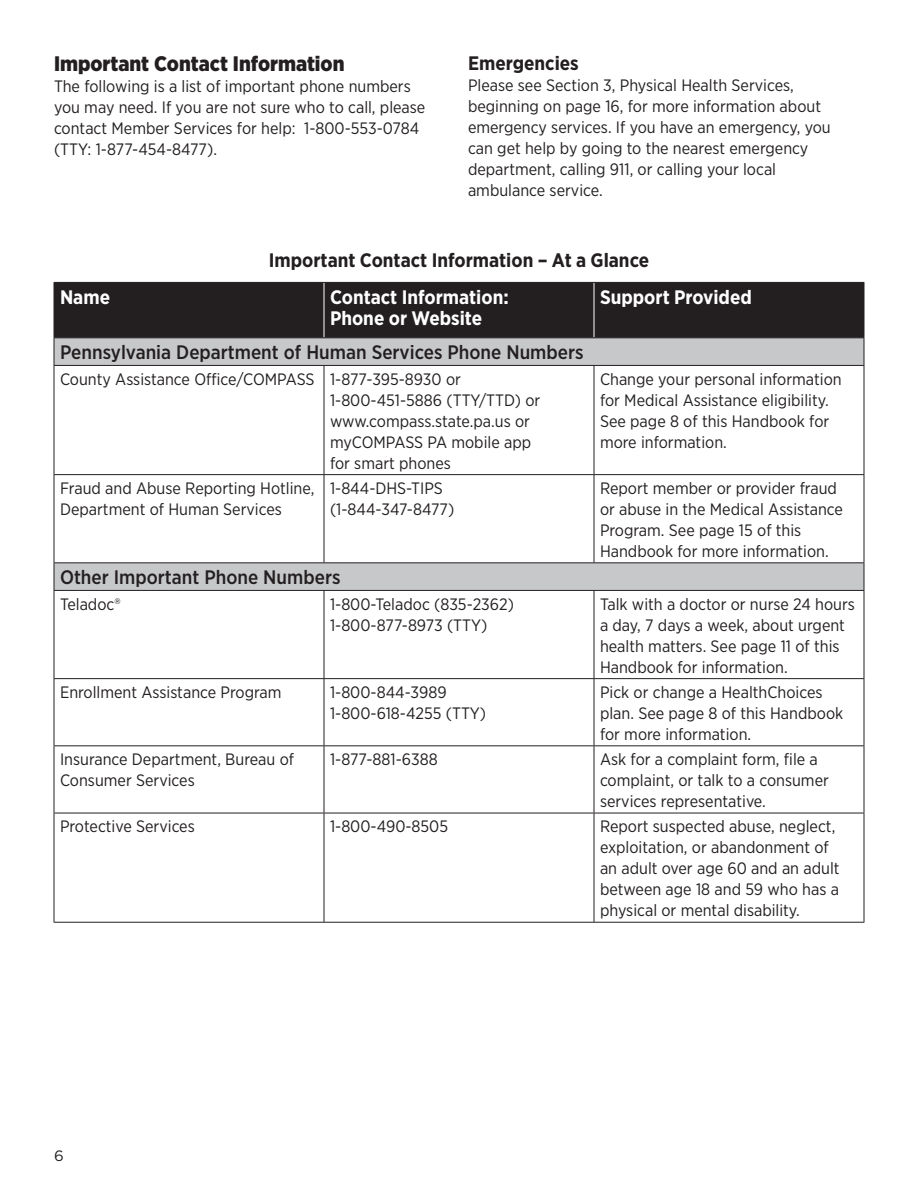
<style>
.page{position:relative;width:918px;height:1188px;background:#fff}
.page>*{position:absolute;margin:0;border:0;box-sizing:border-box;transform-origin:0 0}
.section_topic{font:900 21px "Gotham Narrow";color:#231f20}
.section_topic_subhea{font:500 19.5px "Gotham Narrow";color:#231f20}
.section_topic_subhea-2{font:700 19.5px/21px "Gotham Narrow";color:#fff}
.section_topic_subhea-3{font:700 19.5px "Gotham Narrow";color:#231f20}
.body_text{font:700 19.5px "Gotham Narrow";color:#231f20}
.body_text-2{font:16.5px/21px "Gotham Narrow";color:#231f20}
.t1{font:15px "Gotham";color:#231f20}
</style>
<div class="page">
<div style="left:55px;top:283px;width:809px;height:54px;background:#231f20"></div>
<svg style="left:55px;top:338px;width:809px;height:252px"></svg>
<svg style="left:54px;top:338px;width:1px;height:27px"></svg>
<svg style="left:864px;top:338px;width:1px;height:27px"></svg>
<hr style="left:54px;top:365px;width:270px;height:1px;background:#231f20">
<hr style="left:54px;top:366px;width:1px;height:108px;background:#231f20">
<hr style="left:324px;top:365px;width:270px;height:1px;background:#231f20">
<hr style="left:324px;top:366px;width:1px;height:108px;background:#231f20">
<hr style="left:594px;top:365px;width:270px;height:1px;background:#231f20">
<hr style="left:594px;top:366px;width:1px;height:108px;background:#231f20">
<hr style="left:864px;top:366px;width:1px;height:108px;background:#231f20">
<hr style="left:54px;top:474px;width:270px;height:1px;background:#231f20">
<hr style="left:54px;top:475px;width:1px;height:87px;background:#231f20">
<hr style="left:324px;top:474px;width:270px;height:1px;background:#231f20">
<hr style="left:324px;top:475px;width:1px;height:87px;background:#231f20">
<hr style="left:594px;top:474px;width:270px;height:1px;background:#231f20">
<hr style="left:594px;top:475px;width:1px;height:87px;background:#231f20">
<hr style="left:864px;top:475px;width:1px;height:87px;background:#231f20">
<svg style="left:54px;top:563px;width:1px;height:27px"></svg>
<svg style="left:864px;top:563px;width:1px;height:27px"></svg>
<hr style="left:54px;top:590px;width:270px;height:1px;background:#231f20">
<hr style="left:54px;top:591px;width:1px;height:87px;background:#231f20">
<hr style="left:324px;top:590px;width:270px;height:1px;background:#231f20">
<hr style="left:324px;top:591px;width:1px;height:87px;background:#231f20">
<hr style="left:594px;top:590px;width:270px;height:1px;background:#231f20">
<hr style="left:594px;top:591px;width:1px;height:87px;background:#231f20">
<hr style="left:864px;top:591px;width:1px;height:87px;background:#231f20">
<hr style="left:54px;top:678px;width:270px;height:1px;background:#231f20">
<hr style="left:54px;top:679px;width:1px;height:66px;background:#231f20">
<hr style="left:324px;top:678px;width:270px;height:1px;background:#231f20">
<hr style="left:324px;top:679px;width:1px;height:66px;background:#231f20">
<hr style="left:594px;top:678px;width:270px;height:1px;background:#231f20">
<hr style="left:594px;top:679px;width:1px;height:66px;background:#231f20">
<hr style="left:864px;top:679px;width:1px;height:66px;background:#231f20">
<hr style="left:54px;top:745px;width:270px;height:1px;background:#231f20">
<hr style="left:54px;top:746px;width:1px;height:67px;background:#231f20">
<hr style="left:324px;top:745px;width:270px;height:1px;background:#231f20">
<hr style="left:324px;top:746px;width:1px;height:67px;background:#231f20">
<hr style="left:594px;top:745px;width:270px;height:1px;background:#231f20">
<hr style="left:594px;top:746px;width:1px;height:67px;background:#231f20">
<hr style="left:864px;top:746px;width:1px;height:67px;background:#231f20">
<hr style="left:54px;top:813px;width:270px;height:1px;background:#231f20">
<hr style="left:54px;top:813px;width:1px;height:109px;background:#231f20">
<hr style="left:324px;top:813px;width:270px;height:1px;background:#231f20">
<hr style="left:324px;top:813px;width:1px;height:109px;background:#231f20">
<hr style="left:594px;top:813px;width:270px;height:1px;background:#231f20">
<hr style="left:594px;top:813px;width:1px;height:109px;background:#231f20">
<hr style="left:864px;top:813px;width:1px;height:109px;background:#231f20">
<hr style="left:54px;top:922px;width:270px;height:1px;background:#231f20">
<hr style="left:324px;top:922px;width:270px;height:1px;background:#231f20">
<hr style="left:594px;top:922px;width:270px;height:1px;background:#231f20">
<hr style="left:324px;top:283px;width:1px;height:54px;background:#fff">
<hr style="left:594px;top:283px;width:1px;height:54px;background:#fff">
<hr style="left:54px;top:282px;width:270px;height:1px;background:#231f20">
<hr style="left:54px;top:283px;width:1px;height:54px;background:#231f20">
<hr style="left:324px;top:282px;width:270px;height:1px;background:#231f20">
<hr style="left:594px;top:282px;width:270px;height:1px;background:#231f20">
<hr style="left:864px;top:283px;width:1px;height:54px;background:#231f20">
<hr style="left:54px;top:337px;width:270px;height:1px;background:#231f20">
<hr style="left:324px;top:337px;width:270px;height:1px;background:#231f20">
<hr style="left:594px;top:337px;width:270px;height:1px;background:#231f20">
<hr style="left:54px;top:562px;width:270px;height:1px;background:#231f20">
<hr style="left:324px;top:562px;width:270px;height:1px;background:#231f20">
<hr style="left:594px;top:562px;width:270px;height:1px;background:#231f20">
<p class="section_topic" style="left:54px;top:50px;width:292px">Important Contact Information</p>
<p class="body_text-2" style="left:54px;top:75px;width:373px">The following is a list of important phone numbers you may need. If you are not sure who to call, please contact Member Services for help: 1-800-553-0784 (TTY: 1-877-454-8477).</p>
<p class="body_text" style="left:468px;top:50px;width:112px">Emergencies</p>
<p class="body_text-2" style="left:468px;top:74px;width:364px">Please see Section 3, Physical Health Services, beginning on page 16, for more information about emergency services. If you have an emergency, you can get help by going to the nearest emergency department, calling 911, or calling your local ambulance service.</p>
<p class="section_topic_subhea-3" style="left:269px;top:248px;width:382px">Important Contact Information – At a Glance</p>
<p class="section_topic_subhea-2" style="left:60px;top:286px;width:52px">Name</p>
<p class="section_topic_subhea-2" style="left:330px;top:286px;width:180px">Contact Information:<br>Phone or Website</p>
<p class="section_topic_subhea-2" style="left:600px;top:286px;width:153px">Support Provided</p>
<p class="section_topic_subhea" style="left:60px;top:340px;width:525px">Pennsylvania Department of Human Services Phone Numbers</p>
<p class="body_text-2" style="left:60px;top:368px;width:256px">County Assistance Office/COMPASS</p>
<p class="body_text-2" style="left:330px;top:368px;width:212px">1-877-395-8930 or<br>1-800-451-5886 (TTY/TTD) or www.compass.state.pa.us or myCOMPASS PA mobile app for smart phones</p>
<p class="body_text-2" style="left:600px;top:368px;width:243px">Change your personal information for Medical Assistance eligibility.<br>See page 8 of this Handbook for more information.</p>
<p class="body_text-2" style="left:60px;top:477px;width:256px">Fraud and Abuse Reporting Hotline,<br>Department of Human Services</p>
<p class="body_text-2" style="left:330px;top:477px;width:126px">1-844-DHS-TIPS (1-844-347-8477)</p>
<p class="body_text-2" style="left:600px;top:477px;width:245px">Report member or provider fraud or abuse in the Medical Assistance<br>Program. See page 15 of this<br>Handbook for more information.</p>
<p class="section_topic_subhea" style="left:60px;top:565px;width:282px">Other Important Phone Numbers</p>
<p class="body_text-2" style="left:60px;top:593px;width:62px">Teladoc®</p>
<p class="body_text-2" style="left:330px;top:593px;width:186px">1-800-Teladoc (835-2362)<br>1-800-877-8973 (TTY)</p>
<p class="body_text-2" style="left:600px;top:593px;width:256px">Talk with a doctor or nurse 24 hours a day, 7 days a week, about urgent health matters. See page 11 of this<br>Handbook for information.</p>
<p class="body_text-2" style="left:60px;top:681px;width:223px">Enrollment Assistance Program</p>
<p class="body_text-2" style="left:330px;top:681px;width:158px">1-800-844-3989<br>1-800-618-4255 (TTY)</p>
<p class="body_text-2" style="left:600px;top:681px;width:245px">Pick or change a HealthChoices plan. See page 8 of this Handbook for more information.</p>
<p class="body_text-2" style="left:60px;top:748px;width:236px">Insurance Department, Bureau of<br>Consumer Services</p>
<p class="body_text-2" style="left:330px;top:748px;width:109px">1-877-881-6388</p>
<p class="body_text-2" style="left:600px;top:748px;width:230px">Ask for a complaint form, file a complaint, or talk to a consumer services representative.</p>
<p class="body_text-2" style="left:60px;top:816px;width:136px">Protective Services</p>
<p class="body_text-2" style="left:330px;top:816px;width:120px">1-800-490-8505</p>
<p class="body_text-2" style="left:600px;top:816px;width:241px">Report suspected abuse, neglect, exploitation, or abandonment of an adult over age 60 and an adult between age 18 and 59 who has a physical or mental disability.</p>
<p class="t1" style="left:54px;top:1146px;width:11px">6</p>
</div>
